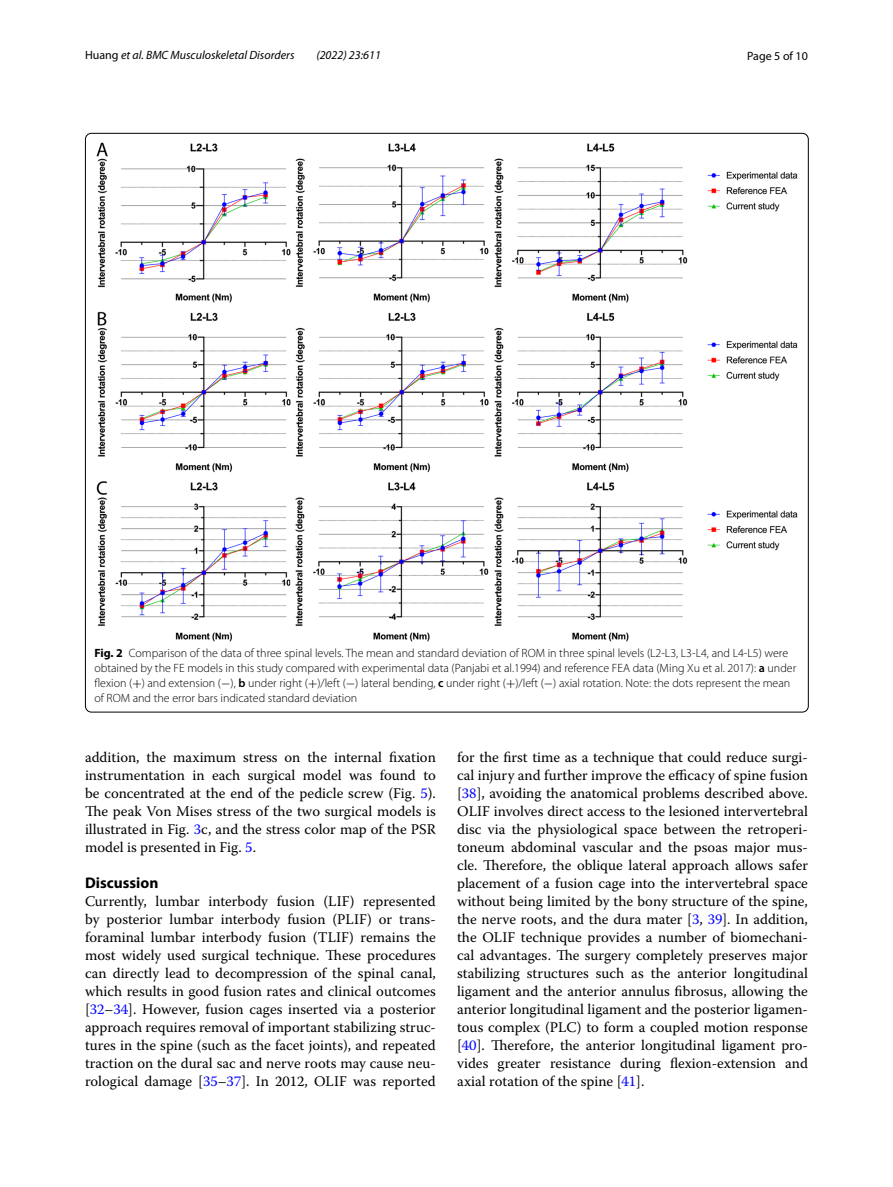
<style>
.page{position:relative;width:893px;height:1187px;background:#fff}
.page>*{position:absolute;margin:0;border:0;box-sizing:border-box;transform-origin:0 0}
.t1{font:700 15.45px "Myriad Pro";color:#000}
.t2{font:14.7px/18px "Warnock Pro";color:#000;text-align:justify}
.t3{font:300 12px/15px "Myriad Pro";color:#000}
.t4{font:italic 12px "Myriad Pro";color:#000}
.t5{font:12px "Myriad Pro";color:#000}
.s1{font-style:normal}
.s2{font-weight:700}
.s3{font-weight:600}
.s4{font-family:"MTSY";font-weight:400}
.s5{color:#00f}
</style>
<div class="page">
<img style="left:97px;top:142px;width:700px;height:499px">
<p class="t4" style="left:85px;top:48px;width:211px"><span class="s1">Huang</span> et al. BMC Musculoskeletal Disorders</p>
<p class="t4" style="left:316px;top:48px;width:66px">(2022) 23:611</p>
<p class="t5" style="left:747px;top:48px;width:62px">Page 5 of 10</p>
<p class="t3" style="left:94px;top:645px;width:703px"><span class="s2">Fig. 2</span> Comparison of the data of three spinal levels. The mean and standard deviation of ROM in three spinal levels (L2-L3, L3-L4, and L4-L5) were obtained by the FE models in this study compared with experimental data (Panjabi et al.1994) and reference FEA data (Ming Xu et al. 2017): <span class="s3">a</span> under flexion (<span class="s4">+</span>) and extension (<span class="s4">−</span>), <span class="s3">b</span> under right (<span class="s4">+</span>)/left (<span class="s4">−</span>) lateral bending, <span class="s3">c</span> under right (<span class="s4">+</span>)/left (<span class="s4">−</span>) axial rotation. Note: the dots represent the mean of ROM and the error bars indicated standard deviation</p>
<p class="t2" style="left:85px;top:747px;width:352px">addition, the maximum stress on the internal fixation instrumentation in each surgical model was found to be concentrated at the end of the pedicle screw (Fig. <span class="s5">5</span>).<br>The peak Von Mises stress of the two surgical models is illustrated in Fig. <span class="s5">3</span>c, and the stress color map of the PSR model is presented in Fig. <span class="s5">5</span>.</p>
<p class="t1" style="left:85px;top:872px;width:75px">Discussion</p>
<p class="t2" style="left:85px;top:891px;width:352px">Currently, lumbar interbody fusion (LIF) represented by posterior lumbar interbody fusion (PLIF) or trans&shy;foraminal lumbar interbody fusion (TLIF) remains the most widely used surgical technique. These procedures can directly lead to decompression of the spinal canal, which results in good fusion rates and clinical outcomes [<span class="s5">32</span>–<span class="s5">34</span>]. However, fusion cages inserted via a posterior approach requires removal of important stabilizing struc&shy;tures in the spine (such as the facet joints), and repeated traction on the dural sac and nerve roots may cause neu&shy;rological damage [<span class="s5">35</span>–<span class="s5">37</span>]. In 2012, OLIF was reported</p>
<p class="t2" style="left:457px;top:747px;width:352px">for the first time as a technique that could reduce surgi&shy;cal injury and further improve the efficacy of spine fusion [<span class="s5">38</span>], avoiding the anatomical problems described above.<br>OLIF involves direct access to the lesioned intervertebral disc via the physiological space between the retroperi&shy;toneum abdominal vascular and the psoas major mus&shy;cle. Therefore, the oblique lateral approach allows safer placement of a fusion cage into the intervertebral space without being limited by the bony structure of the spine, the nerve roots, and the dura mater [<span class="s5">3</span>, <span class="s5">39</span>]. In addition, the OLIF technique provides a number of biomechani&shy;cal advantages. The surgery completely preserves major stabilizing structures such as the anterior longitudinal ligament and the anterior annulus fibrosus, allowing the anterior longitudinal ligament and the posterior ligamen&shy;tous complex (PLC) to form a coupled motion response [<span class="s5">40</span>]. Therefore, the anterior longitudinal ligament pro&shy;vides greater resistance during flexion-extension and axial rotation of the spine [<span class="s5">41</span>].</p>
</div>
